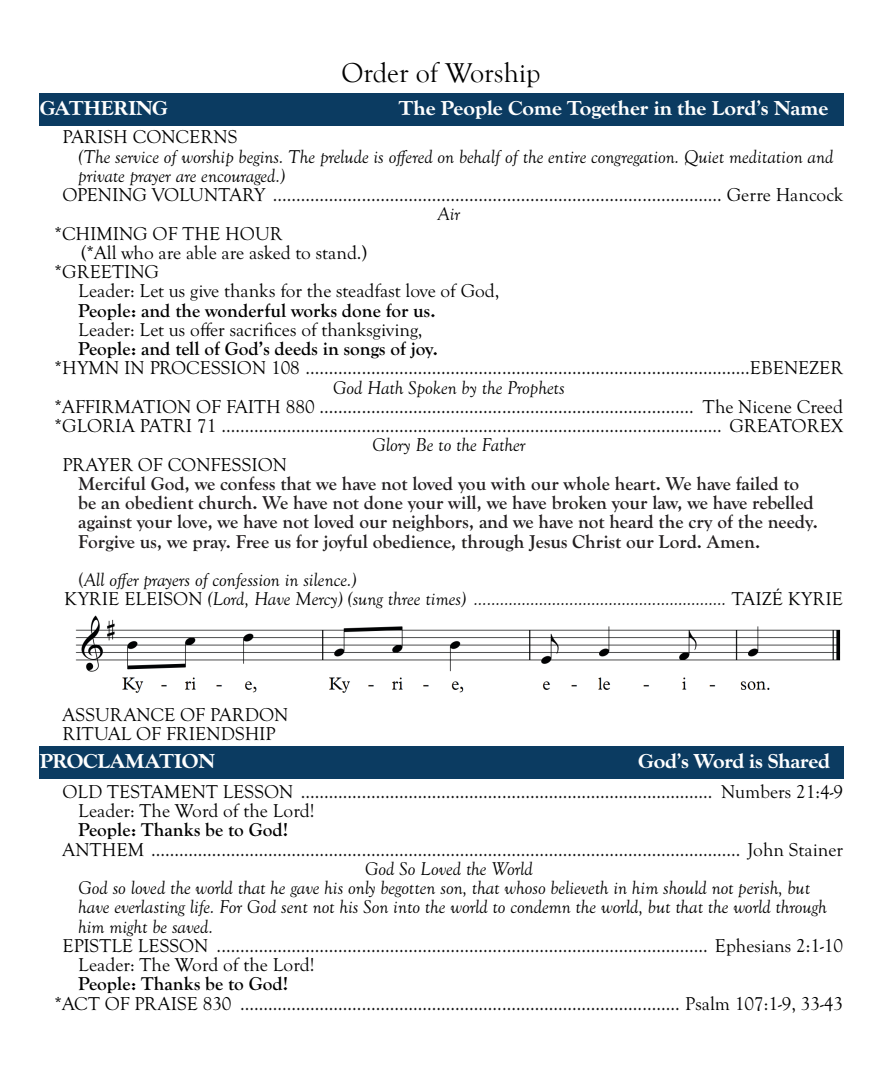
<style>
.page{position:relative;width:882px;height:1071px;background:#fff}
.page>*{position:absolute;margin:0;border:0;box-sizing:border-box;transform-origin:0 0}
.t1{font:28px "Goudy Old Style T";color:#000}
.t2{font:700 expanded 21px "Goudy Old Sty";letter-spacing:-.01em;color:#fff}
.t3{font:19.25px "Goudy Old Sty";color:#000}
.t4{font:italic 19.25px/19.2px "Goudy Old Sty";color:#000}
.t5{font:700 19.25px/19.2px "Goudy Old Sty";color:#231f20}
.t6{font:700 19.25px "Goudy Old Sty";color:#000}
.s1{font-weight:700;font-style:normal;color:#231f20}
.s2{font-style:normal}
</style>
<div class="page">
<div style="left:39px;top:93px;width:804px;height:33px;background:#0b3b61"></div>
<div style="left:39px;top:747px;width:804px;height:32px;background:#0b3b61"></div>
<img style="left:75px;top:615px;width:766px;height:78px">
<p class="t1" style="left:341px;top:57px;width:201px">Order of Worship</p>
<p class="t2" style="left:40px;top:96px;width:130px">GATHERING</p>
<p class="t2" style="left:399px;top:96px;width:431px">The People Come Together in the Lord’s Name</p>
<p class="t3" style="left:63px;top:127px;width:176px">PARISH CONCERNS</p>
<p class="t4" style="left:78px;top:147px;width:757px">(The service of worship begins. The prelude is offered on behalf of the entire congregation. Quiet meditation and private prayer are encouraged.)</p>
<p class="t3" style="left:63px;top:184px;width:782px">OPENING VOLUNTARY ................................................................................................ Gerre Hancock</p>
<p class="t4" style="left:438px;top:205px;width:24px">Air</p>
<p class="t3" style="left:55px;top:223px;width:229px">*CHIMING OF THE HOUR</p>
<p class="t3" style="left:81px;top:242px;width:287px">(*All who are able are asked to stand.)</p>
<p class="t3" style="left:55px;top:261px;width:106px">*GREETING</p>
<p class="t3" style="left:78px;top:281px;width:423px">Leader: Let us give thanks for the steadfast love of God,</p>
<p class="t6" style="left:78px;top:300px;width:359px">People: and the wonderful works done for us.</p>
<p class="t3" style="left:78px;top:319px;width:346px">Leader: Let us offer sacrifices of thanksgiving,</p>
<p class="t6" style="left:78px;top:338px;width:361px">People: and tell of God’s deeds in songs of joy.</p>
<p class="t3" style="left:55px;top:358px;width:790px">*HYMN IN PROCESSION 108 ...............................................................................................EBENEZER</p>
<p class="t4" style="left:333px;top:378px;width:234px">God Hath Spoken by the Prophets</p>
<p class="t3" style="left:55px;top:396px;width:790px">*AFFIRMATION OF FAITH 880 ................................................................................ The Nicene Creed</p>
<p class="t3" style="left:55px;top:415px;width:790px">*GLORIA PATRI 71 ........................................................................................................... GREATOREX</p>
<p class="t4" style="left:372px;top:436px;width:155px">Glory Be to the Father</p>
<p class="t3" style="left:63px;top:454px;width:226px">PRAYER OF CONFESSION</p>
<p class="t5" style="left:78px;top:474px;width:741px">Merciful God, we confess that we have not loved you with our whole heart. We have failed to be an obedient church. We have not done your will, we have broken your law, we have rebelled against your love, we have not loved our neighbors, and we have not heard the cry of the needy.<br>Forgive us, we pray. Free us for joyful obedience, through Jesus Christ our Lord. Amen.</p>
<p class="t4" style="left:78px;top:571px;width:280px"><span class="s1">(</span>All offer prayers of confession in silence.)</p>
<p class="t4" style="left:64px;top:590px;width:403px"><span class="s2">KYRIE ELEISON</span> (Lord, Have Mercy) (sung three times)</p>
<p class="t3" style="left:732px;top:589px;width:113px">TAIZÉ KYRIE</p>
<p class="t3" style="left:63px;top:704px;width:227px">ASSURANCE OF PARDON</p>
<p class="t3" style="left:63px;top:723px;width:215px">RITUAL OF FRIENDSHIP</p>
<p class="t2" style="left:40px;top:750px;width:177px">PROCLAMATION</p>
<p class="t2" style="left:638px;top:750px;width:193px">God’s Word is Shared</p>
<p class="t3" style="left:63px;top:781px;width:782px">OLD TESTAMENT LESSON ........................................................................................ Numbers 21:4-9</p>
<p class="t3" style="left:78px;top:800px;width:238px">Leader: The Word of the Lord!</p>
<p class="t6" style="left:78px;top:819px;width:211px">People: Thanks be to God!</p>
<p class="t3" style="left:63px;top:839px;width:782px">ANTHEM .............................................................................................................................. John Stainer</p>
<p class="t4" style="left:365px;top:860px;width:170px">God So Loved the World</p>
<p class="t4" style="left:78px;top:879px;width:750px">God so loved the world that he gave his only begotten son, that whoso believeth in him should not perish, but have everlasting life. For God sent not his Son into the world to condemn the world, but that the world through him might be saved.</p>
<p class="t3" style="left:63px;top:935px;width:782px">EPISTLE LESSON ......................................................................................................... Ephesians 2:1-10</p>
<p class="t3" style="left:78px;top:954px;width:238px">Leader: The Word of the Lord!</p>
<p class="t6" style="left:78px;top:973px;width:211px">People: Thanks be to God!</p>
<p class="t3" style="left:55px;top:993px;width:790px">*ACT OF PRAISE 830 .............................................................................................. Psalm 107:1-9, 33-43</p>
</div>
